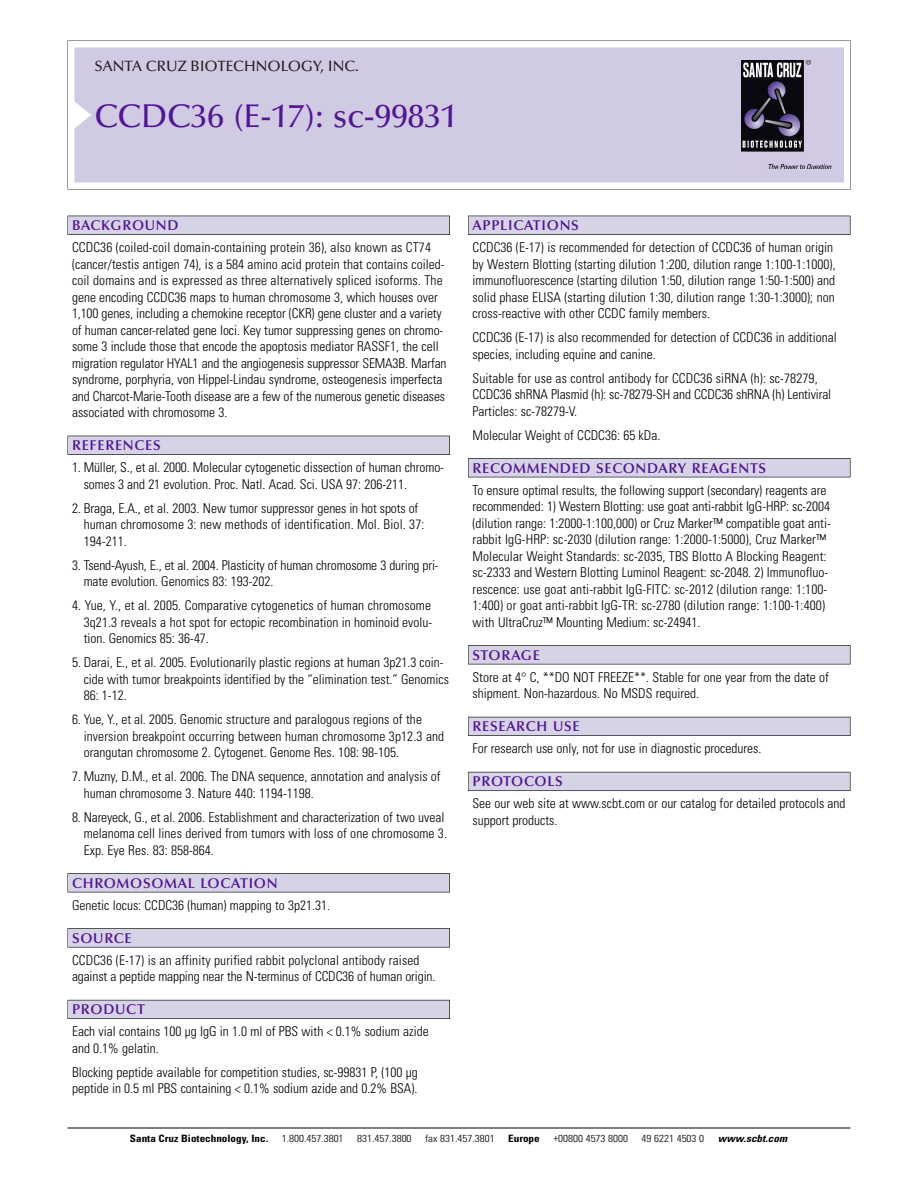
<style>
.page{position:relative;width:918px;height:1188px;background:#fff}
.page>*{position:absolute;margin:0;border:0;box-sizing:border-box;transform-origin:0 0}
.t1{font:500 33px "Optima";color:#511695}
.t2{font:500 15px "Optima";color:#231f20}
.t3{font:600 14.25px "Optima";letter-spacing:.05em;color:#511695}
.t4{font:300 condensed 13.5px/16.5px "Univers";color:#000}
.t5{font:300 condensed 10.2px "Univers";color:#000;scale:1.1 1}
.t6{font:700 condensed 10.2px "Univers";color:#000;scale:1.1 1}
.t7{font:italic 700 condensed 10.2px "Univers";letter-spacing:.005em;color:#000;scale:1.1 1}
</style>
<div class="page">
<svg style="left:68px;top:40px;width:783px;height:149px"></svg>
<div style="left:74px;top:47px;width:770px;height:135px;background:#d1cae3"></div>
<img style="left:741px;top:60px;width:90px;height:108px">
<div style="left:68px;top:216px;width:382px;height:19px;background:#525155"></div>
<div style="left:68px;top:216px;width:381px;height:18px;background:#d7d3e7"></div>
<div style="left:68px;top:436px;width:382px;height:19px;background:#515055"></div>
<div style="left:68px;top:436px;width:381px;height:18px;background:#d7d3e7"></div>
<div style="left:68px;top:873px;width:382px;height:19px;background:#545357"></div>
<div style="left:68px;top:874px;width:381px;height:18px;background:#d7d3e7"></div>
<div style="left:68px;top:928px;width:382px;height:19px;background:#575759"></div>
<div style="left:68px;top:929px;width:381px;height:18px;background:#d7d3e7"></div>
<div style="left:68px;top:1000px;width:382px;height:19px;background:#5b5a62"></div>
<div style="left:68px;top:1000px;width:381px;height:18px;background:#d7d3e7"></div>
<div style="left:468px;top:216px;width:382px;height:19px;background:#525155"></div>
<div style="left:468px;top:216px;width:382px;height:18px;background:#d7d3e7"></div>
<div style="left:468px;top:458px;width:382px;height:19px;background:#525155"></div>
<div style="left:468px;top:459px;width:382px;height:18px;background:#d7d3e7"></div>
<div style="left:468px;top:645px;width:382px;height:19px;background:#545357"></div>
<div style="left:468px;top:646px;width:382px;height:18px;background:#d7d3e7"></div>
<div style="left:468px;top:717px;width:382px;height:19px;background:#54535a"></div>
<div style="left:468px;top:717px;width:382px;height:18px;background:#d7d3e7"></div>
<div style="left:468px;top:772px;width:382px;height:19px;background:#5b5a62"></div>
<div style="left:468px;top:772px;width:382px;height:18px;background:#d7d3e7"></div>
<hr style="left:68px;top:1128px;width:782px;height:1px;background:#000">
<p class="t2" style="left:94px;top:61px;width:266px">SANTA CRUZ BIOTECHNOLOGY, INC.</p>
<h1 class="t1" style="left:94px;top:103px;width:364px">CCDC36 (E-17): sc-99831</h1>
<p class="t3" style="left:72px;top:219px;width:108px">BACKGROUND</p>
<p class="t4" style="left:72px;top:240px;width:376px">CCDC36 (coiled-coil domain-containing protein 36), also known as CT74 (cancer/testis antigen 74), is a 584 amino acid protein that contains coiled&shy;coil domains and is expressed as three alternatively spliced isoforms. The gene encoding CCDC36 maps to human chromosome 3, which houses over 1,100 genes, including a chemokine receptor (CKR) gene cluster and a variety of human cancer-related gene loci. Key tumor suppressing genes on chromo&shy;some 3 include those that encode the apoptosis mediator RASSF1, the cell migration regulator HYAL1 and the angiogenesis suppressor SEMA3B. Marfan syndrome, porphyria, von Hippel-Lindau syndrome, osteogenesis imperfecta and Charcot-Marie-Tooth disease are a few of the numerous genetic diseases associated with chromosome 3.</p>
<p class="t3" style="left:72px;top:440px;width:90px">REFERENCES</p>
<p class="t4" style="left:84px;top:460px;width:362px;text-indent:-12px">1. Müller, S., et al. 2000. Molecular cytogenetic dissection of human chromo&shy;somes 3 and 21 evolution. Proc. Natl. Acad. Sci. USA 97: 206-211.</p>
<p class="t4" style="left:84px;top:501px;width:342px;text-indent:-12px">2. Braga, E.A., et al. 2003. New tumor suppressor genes in hot spots of human chromosome 3: new methods of identification. Mol. Biol. 37:<br>194-211.</p>
<p class="t4" style="left:84px;top:558px;width:357px;text-indent:-12px">3. Tsend-Ayush, E., et al. 2004. Plasticity of human chromosome 3 during pri&shy;mate evolution. Genomics 83: 193-202.</p>
<p class="t4" style="left:84px;top:598px;width:350px;text-align:justify;text-indent:-12px">4. Yue, Y., et al. 2005. Comparative cytogenetics of human chromosome 3q21.3 reveals a hot spot for ectopic recombination in hominoid evolu&shy;tion. Genomics 85: 36-47.</p>
<p class="t4" style="left:84px;top:655px;width:367px;text-indent:-12px">5. Darai, E., et al. 2005. Evolutionarily plastic regions at human 3p21.3 coin&shy;cide with tumor breakpoints identified by the “elimination test.” Genomics<br>86: 1-12.</p>
<p class="t4" style="left:84px;top:712px;width:362px;text-indent:-12px">6. Yue, Y., et al. 2005. Genomic structure and paralogous regions of the inversion breakpoint occurring between human chromosome 3p12.3 and orangutan chromosome 2. Cytogenet. Genome Res. 108: 98-105.</p>
<p class="t4" style="left:84px;top:769px;width:359px;text-indent:-12px">7. Muzny, D.M., et al. 2006. The DNA sequence, annotation and analysis of human chromosome 3. Nature 440: 1194-1198.</p>
<p class="t4" style="left:84px;top:810px;width:365px;text-indent:-12px">8. Nareyeck, G., et al. 2006. Establishment and characterization of two uveal melanoma cell lines derived from tumors with loss of one chromosome 3.<br>Exp. Eye Res. 83: 858-864.</p>
<p class="t3" style="left:72px;top:877px;width:207px">CHROMOSOMAL LOCATION</p>
<p class="t4" style="left:72px;top:898px;width:260px">Genetic locus: CCDC36 (human) mapping to 3p21.31.</p>
<p class="t3" style="left:72px;top:932px;width:61px">SOURCE</p>
<p class="t4" style="left:72px;top:953px;width:365px">CCDC36 (E-17) is an affinity purified rabbit polyclonal antibody raised against a peptide mapping near the N-terminus of CCDC36 of human origin.</p>
<p class="t3" style="left:72px;top:1004px;width:74px">PRODUCT</p>
<p class="t4" style="left:72px;top:1024px;width:358px">Each vial contains 100 µg IgG in 1.0 ml of PBS with &lt; 0.1% sodium azide and 0.1% gelatin.</p>
<p class="t4" style="left:72px;top:1065px;width:347px">Blocking peptide available for competition studies, sc-99831 P, (100 µg peptide in 0.5 ml PBS containing &lt; 0.1% sodium azide and 0.2% BSA).</p>
<p class="t3" style="left:473px;top:219px;width:108px">APPLICATIONS</p>
<p class="t4" style="left:473px;top:240px;width:365px">CCDC36 (E-17) is recommended for detection of CCDC36 of human origin by Western Blotting (starting dilution 1:200, dilution range 1:100-1:1000), immunofluorescence (starting dilution 1:50, dilution range 1:50-1:500) and solid phase ELISA (starting dilution 1:30, dilution range 1:30-1:3000); non cross-reactive with other CCDC family members.</p>
<p class="t4" style="left:473px;top:330px;width:366px">CCDC36 (E-17) is also recommended for detection of CCDC36 in additional species, including equine and canine.</p>
<p class="t4" style="left:473px;top:371px;width:360px">Suitable for use as control antibody for CCDC36 siRNA (h): sc-78279,<br>CCDC36 shRNA Plasmid (h): sc-78279-SH and CCDC36 shRNA (h) Lentiviral<br>Particles: sc-78279-V.</p>
<p class="t4" style="left:473px;top:428px;width:189px">Molecular Weight of CCDC36: 65 kDa.</p>
<p class="t3" style="left:473px;top:462px;width:295px">RECOMMENDED SECONDARY REAGENTS</p>
<p class="t4" style="left:473px;top:483px;width:360px">To ensure optimal results, the following support (secondary) reagents are recommended: 1) Western Blotting: use goat anti-rabbit IgG-HRP: sc-2004 (dilution range: 1:2000-1:100,000) or Cruz Marker™ compatible goat anti&shy;rabbit IgG-HRP: sc-2030 (dilution range: 1:2000-1:5000), Cruz Marker™ Molecular Weight Standards: sc-2035, TBS Blotto A Blocking Reagent: sc-2333 and Western Blotting Luminol Reagent: sc-2048. 2) Immunofluo&shy;rescence: use goat anti-rabbit IgG-FITC: sc-2012 (dilution range: 1:100- 1:400) or goat anti-rabbit IgG-TR: sc-2780 (dilution range: 1:100-1:400) with UltraCruz™ Mounting Medium: sc-24941.</p>
<p class="t3" style="left:473px;top:649px;width:69px">STORAGE</p>
<p class="t4" style="left:473px;top:670px;width:358px">Store at 4° C, **DO NOT FREEZE**. Stable for one year from the date of shipment. Non-hazardous. No MSDS required.</p>
<p class="t3" style="left:473px;top:721px;width:109px">RESEARCH USE</p>
<p class="t4" style="left:473px;top:741px;width:290px">For research use only, not for use in diagnostic procedures.</p>
<p class="t3" style="left:473px;top:776px;width:92px">PROTOCOLS</p>
<p class="t4" style="left:473px;top:796px;width:375px">See our web site at www.scbt.com or our catalog for detailed protocols and support products.</p>
<p class="t6" style="left:130px;top:1135px;width:127px">Santa Cruz Biotechnology, Inc.</p>
<p class="t5" style="left:282px;top:1135px;width:58px">1.800.457.3801</p>
<p class="t5" style="left:357px;top:1135px;width:51px">831.457.3800</p>
<p class="t5" style="left:425px;top:1135px;width:65px">fax 831.457.3801</p>
<p class="t6" style="left:508px;top:1135px;width:30px">Europe</p>
<p class="t5" style="left:553px;top:1135px;width:69px">+00800 4573 8000</p>
<p class="t5" style="left:642px;top:1135px;width:58px">49 6221 4503 0</p>
<p class="t7" style="left:718px;top:1135px;width:64px">www.scbt.com</p>
</div>
